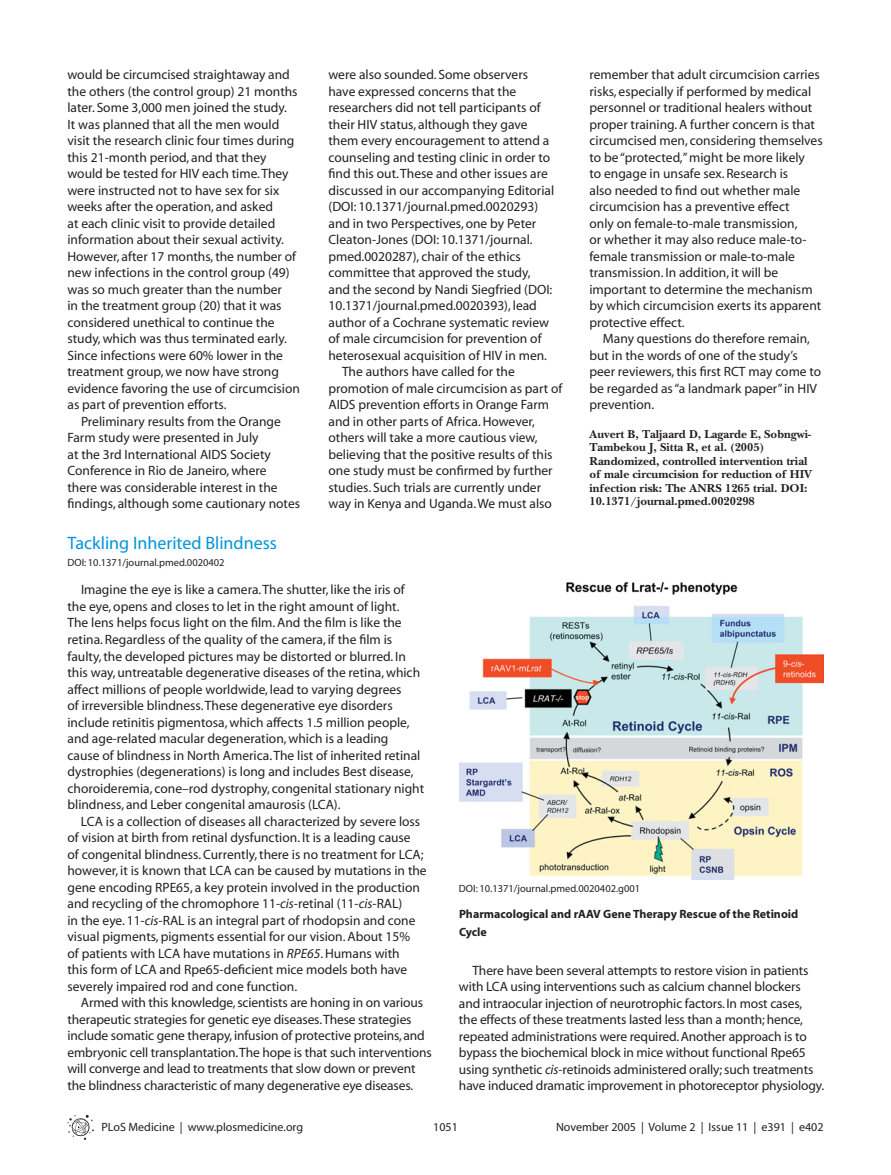
<style>
.page{position:relative;width:891px;height:1175px;background:#fff}
.page>*{position:absolute;margin:0;border:0;box-sizing:border-box;transform-origin:0 0}
.t1{font:18px "Myriad";color:#0095da}
.t2{font:13.5px/16.5px "Myriad";color:#231f20}
.t3{font:700 12px/13.5px "PLB Iserif";color:#231f20}
.t4{font:12px "Myriad";color:#231f20}
.t5{font:700 12px/18px "Myriad";color:#231f20}
.t6{font:10.5px "Myriad";color:#231f20}
.s1{font-style:italic}
</style>
<div class="page">
<svg style="left:68px;top:1115px;width:26px;height:24px"></svg>
<img style="left:459px;top:583px;width:365px;height:296px">
<p class="t2" style="left:68px;top:67px;width:234px">would be circumcised straightaway and the others (the control group) 21 months later. Some 3,000 men joined the study.<br>It was planned that all the men would visit the research clinic four times during this 21-month period, and that they would be tested for HIV each time. They were instructed not to have sex for six weeks after the operation, and asked<br>at each clinic visit to provide detailed information about their sexual activity.<br>However, after 17 months, the number of new infections in the control group (49) was so much greater than the number<br>in the treatment group (20) that it was considered unethical to continue the study, which was thus terminated early.<br>Since infections were 60% lower in the treatment group, we now have strong evidence favoring the use of circumcision as part of prevention efforts.</p>
<p class="t2" style="left:68px;top:414px;width:234px;text-indent:14px">Preliminary results from the Orange Farm study were presented in July<br>at the 3rd International AIDS Society Conference in Rio de Janeiro, where<br>there was considerable interest in the findings, although some cautionary notes</p>
<h1 class="t1" style="left:68px;top:536px;width:211px">Tackling Inherited Blindness</h1>
<p class="t6" style="left:68px;top:558px;width:159px">DOI: 10.1371/journal.pmed.0020402</p>
<p class="t2" style="left:329px;top:67px;width:201px">were also sounded. Some observers</p>
<p class="t2" style="left:329px;top:84px;width:189px">have expressed concerns that the</p>
<p class="t2" style="left:329px;top:100px;width:214px">researchers did not tell participants of</p>
<p class="t2" style="left:329px;top:117px;width:200px">their HIV status, although they gave</p>
<p class="t2" style="left:329px;top:133px;width:222px">them every encouragement to attend a</p>
<p class="t2" style="left:329px;top:150px;width:223px">counseling and testing clinic in order to</p>
<p class="t2" style="left:329px;top:166px;width:221px">find this out. These and other issues are</p>
<p class="t2" style="left:329px;top:183px;width:227px">discussed in our accompanying Editorial</p>
<p class="t2" style="left:329px;top:199px;width:211px">(DOI: 10.1371/journal.pmed.0020293)</p>
<p class="t2" style="left:329px;top:216px;width:209px">and in two Perspectives, one by Peter</p>
<p class="t2" style="left:329px;top:232px;width:206px">Cleaton-Jones (DOI: 10.1371/journal.</p>
<p class="t2" style="left:329px;top:249px;width:194px">pmed.0020287), chair of the ethics</p>
<p class="t2" style="left:329px;top:265px;width:204px">committee that approved the study,</p>
<p class="t2" style="left:329px;top:282px;width:225px">and the second by Nandi Siegfried (DOI:</p>
<p class="t2" style="left:329px;top:298px;width:210px">10.1371/journal.pmed.0020393), lead</p>
<p class="t2" style="left:329px;top:315px;width:222px">author of a Cochrane systematic review</p>
<p class="t2" style="left:329px;top:331px;width:215px">of male circumcision for prevention of</p>
<p class="t2" style="left:329px;top:348px;width:220px">heterosexual acquisition of HIV in men.</p>
<p class="t2" style="left:342px;top:364px;width:174px">The authors have called for the</p>
<p class="t2" style="left:329px;top:381px;width:236px">promotion of male circumcision as part of</p>
<p class="t2" style="left:329px;top:397px;width:222px">AIDS prevention efforts in Orange Farm</p>
<p class="t2" style="left:329px;top:414px;width:208px">and in other parts of Africa. However,</p>
<p class="t2" style="left:329px;top:430px;width:211px">others will take a more cautious view,</p>
<p class="t2" style="left:329px;top:447px;width:226px">believing that the positive results of this</p>
<p class="t2" style="left:329px;top:463px;width:226px">one study must be confirmed by further</p>
<p class="t2" style="left:329px;top:480px;width:214px">studies. Such trials are currently under</p>
<p class="t2" style="left:329px;top:496px;width:225px">way in Kenya and Uganda. We must also</p>
<p class="t2" style="left:589px;top:67px;width:235px">remember that adult circumcision carries risks, especially if performed by medical personnel or traditional healers without proper training. A further concern is that circumcised men, considering themselves to be “protected,” might be more likely<br>to engage in unsafe sex. Research is<br>also needed to find out whether male circumcision has a preventive effect<br>only on female-to-male transmission,<br>or whether it may also reduce male-to&shy;female transmission or male-to-male transmission. In addition, it will be important to determine the mechanism by which circumcision exerts its apparent protective effect.</p>
<p class="t2" style="left:589px;top:331px;width:233px;text-indent:14px">Many questions do therefore remain, but in the words of one of the study’s peer reviewers, this first RCT may come to be regarded as “a landmark paper” in HIV prevention.</p>
<p class="t3" style="left:590px;top:428px;width:224px">Auvert B, Taljaard D, Lagarde E, Sobngwi-Tambekou J, Sitta R, et al. (2005)<br>Randomized, controlled intervention trial of male circumcision for reduction of HIV infection risk: The ANRS 1265 trial. DOI:<br>10.1371/journal.pmed.0020298</p>
<p class="t2" style="left:67px;top:583px;width:358px;text-indent:14px">Imagine the eye is like a camera. The shutter, like the iris of the eye, opens and closes to let in the right amount of light.<br>The lens helps focus light on the film. And the film is like the retina. Regardless of the quality of the camera, if the film is faulty, the developed pictures may be distorted or blurred. In this way, untreatable degenerative diseases of the retina, which affect millions of people worldwide, lead to varying degrees<br>of irreversible blindness. These degenerative eye disorders include retinitis pigmentosa, which affects 1.5 million people, and age-related macular degeneration, which is a leading<br>cause of blindness in North America. The list of inherited retinal dystrophies (degenerations) is long and includes Best disease, choroideremia, cone–rod dystrophy, congenital stationary night blindness, and Leber congenital amaurosis (LCA).</p>
<p class="t2" style="left:67px;top:814px;width:361px;text-indent:14px">LCA is a collection of diseases all characterized by severe loss of vision at birth from retinal dysfunction. It is a leading cause<br>of congenital blindness. Currently, there is no treatment for LCA; however, it is known that LCA can be caused by mutations in the gene encoding RPE65, a key protein involved in the production and recycling of the chromophore 11-<span class="s1">cis</span>-retinal (11-<span class="s1">cis</span>-RAL)<br>in the eye. 11-<span class="s1">cis</span>-RAL is an integral part of rhodopsin and cone visual pigments, pigments essential for our vision. About 15%<br>of patients with LCA have mutations in <span class="s1">RPE65</span>. Humans with<br>this form of LCA and Rpe65-deficient mice models both have severely impaired rod and cone function.</p>
<p class="t2" style="left:67px;top:995px;width:366px;text-indent:14px">Armed with this knowledge, scientists are honing in on various therapeutic strategies for genetic eye diseases. These strategies include somatic gene therapy, infusion of protective proteins, and embryonic cell transplantation. The hope is that such interventions will converge and lead to treatments that slow down or prevent the blindness characteristic of many degenerative eye diseases.</p>
<p class="t6" style="left:459px;top:885px;width:183px">DOI: 10.1371/journal.pmed.0020402.g001</p>
<p class="t5" style="left:459px;top:906px;width:341px">Pharmacological and rAAV Gene Therapy Rescue of the Retinoid<br>Cycle</p>
<p class="t2" style="left:459px;top:962px;width:367px;text-indent:14px">There have been several attempts to restore vision in patients with LCA using interventions such as calcium channel blockers and intraocular injection of neurotrophic factors. In most cases,<br>the effects of these treatments lasted less than a month; hence, repeated administrations were required. Another approach is to bypass the biochemical block in mice without functional Rpe65 using synthetic <span class="s1">cis</span>-retinoids administered orally; such treatments have induced dramatic improvement in photoreceptor physiology.</p>
<p class="t4" style="left:102px;top:1122px;width:203px">PLoS Medicine | www.plosmedicine.org</p>
<p class="t4" style="left:433px;top:1122px;width:26px">1051</p>
<p class="t4" style="left:556px;top:1122px;width:269px">November 2005 | Volume 2 | Issue 11 | e391 | e402</p>
</div>
